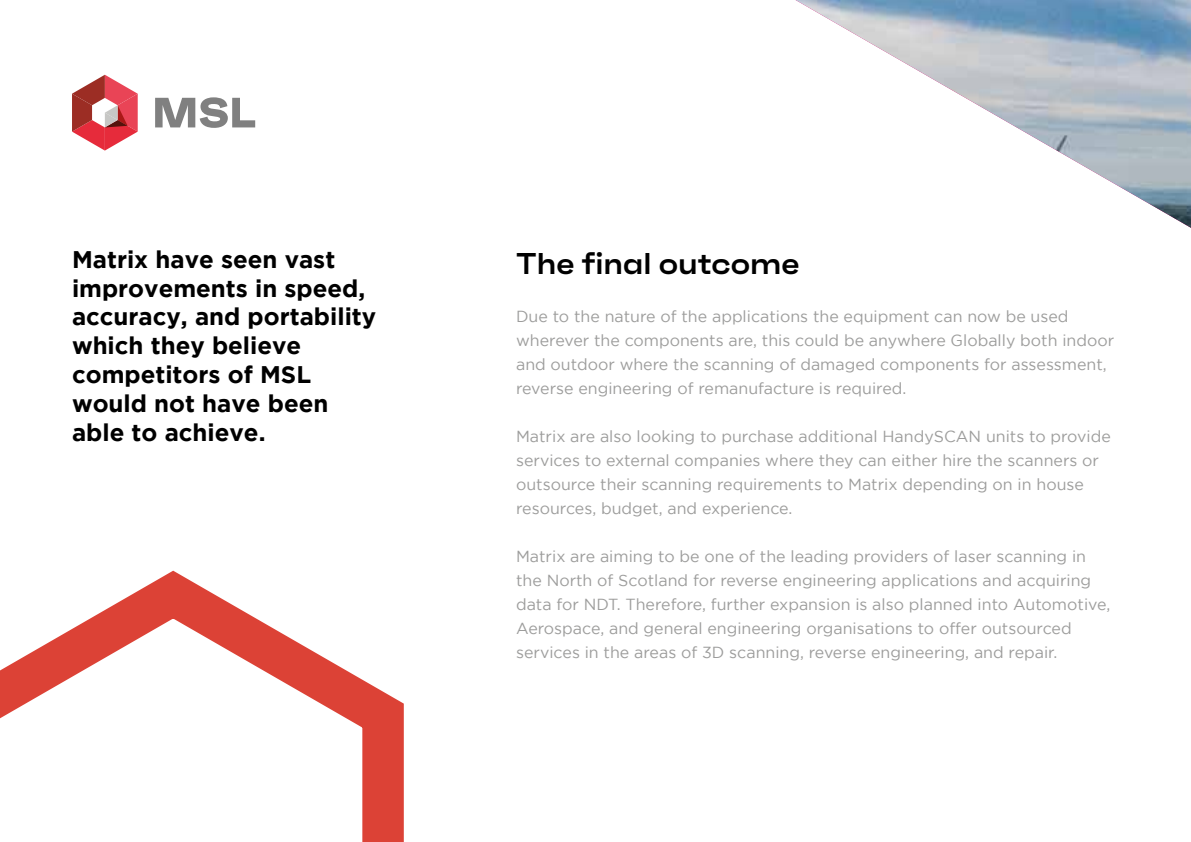
<style>
.page{position:relative;width:1191px;height:842px;background:#fff}
.page>*{position:absolute;margin:0;border:0;box-sizing:border-box;transform-origin:0 0}
.t1{font:600 expanded 30px "Faktum";color:#000}
.t2{font:700 24px/28.8px "Gotham";color:#000}
.t3{font:16px/24px "Gotham";color:#9d9d9c}
</style>
<div class="page">
<img style="left:795px;top:0;width:396px;height:228px">
<svg style="left:155px;top:97px;width:100px;height:31px"></svg>
<svg style="left:72px;top:75px;width:66px;height:76px"></svg>
<svg style="left:0;top:570px;width:404px;height:272px"></svg>
<h2 class="t2" style="left:72px;top:246px;width:306px">Matrix have seen vast improvements in speed, accuracy, and portability which they believe competitors of MSL would not have been able to achieve.</h2>
<h1 class="t1" style="left:516px;top:252px;width:285px">The final outcome</h1>
<p class="t3" style="left:516px;top:306px;width:599px">Due to the nature of the applications the equipment can now be used wherever the components are, this could be anywhere Globally both indoor and outdoor where the scanning of damaged components for assessment, reverse engineering of remanufacture is required.</p>
<p class="t3" style="left:516px;top:424px;width:596px">Matrix are also looking to purchase additional HandySCAN units to provide services to external companies where they can either hire the scanners or outsource their scanning requirements to Matrix depending on in house resources, budget, and experience.</p>
<p class="t3" style="left:516px;top:546px;width:596px">Matrix are aiming to be one of the leading providers of laser scanning in the North of Scotland for reverse engineering applications and acquiring data for NDT. Therefore, further expansion is also planned into Automotive, Aerospace, and general engineering organisations to offer outsourced services in the areas of 3D scanning, reverse engineering, and repair.</p>
</div>
